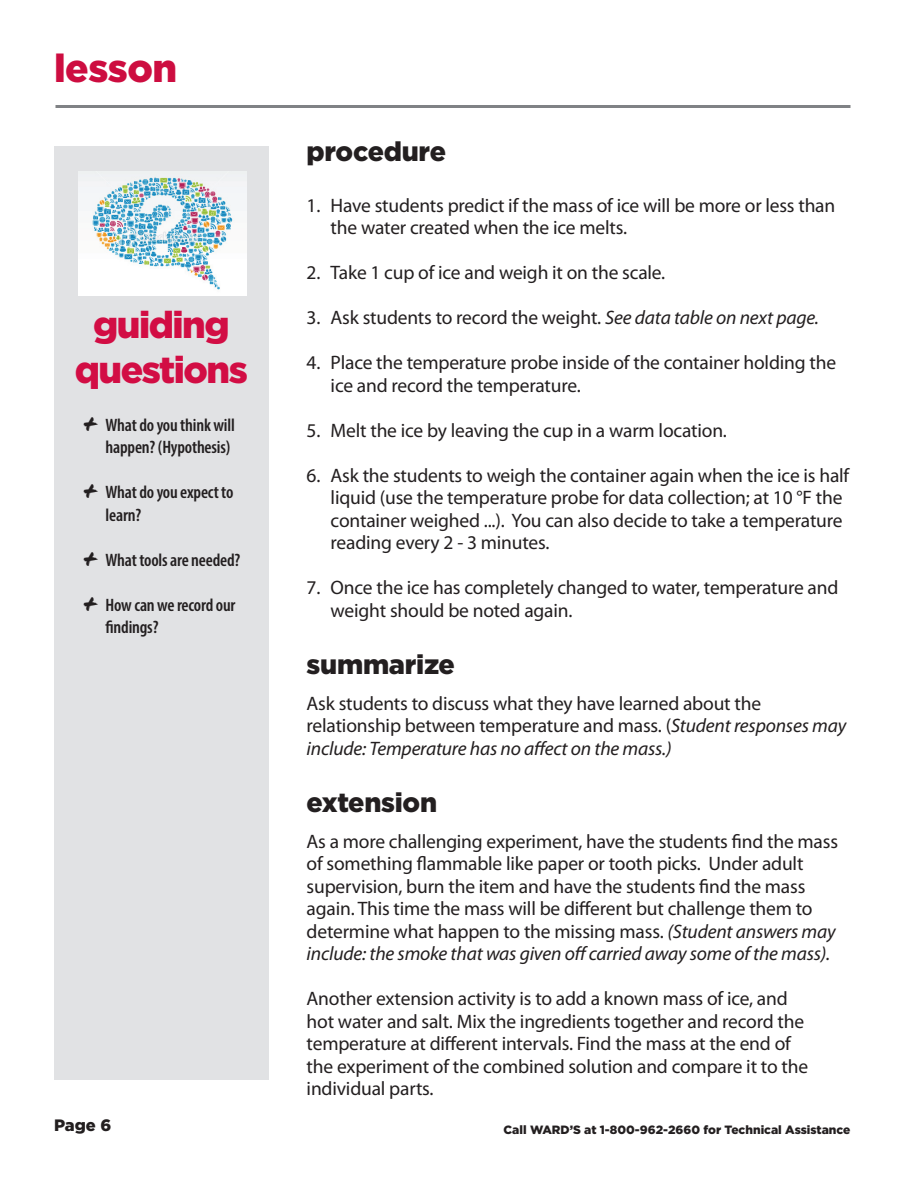
<style>
.page{position:relative;width:918px;height:1188px;background:#fff}
.page>*{position:absolute;margin:0;border:0;box-sizing:border-box;transform-origin:0 0}
.t1{font:900 39px "Gotham";letter-spacing:-.01em;color:#cd0d40}
.t2{font:900 37.35px/45px "Gotham";letter-spacing:-.04em;color:#d20d44;text-align:center}
.t3{font:900 27px "Gotham";letter-spacing:-.01em;color:#231f20}
.t4{font:19.5px/22.5px "Myriad Pro";letter-spacing:-.01em;color:#231f20}
.t5{font:600 condensed 18px/22.5px "Myriad Pro";letter-spacing:-.01em;color:#231f20}
.t6{font:900 16.5px "Gotham";color:#231f20}
.t7{font:900 12px "Gotham";color:#231f20}
.s1{font-family:"Flood Std";font-weight:400;font-stretch:normal;font-size:30px}
.s2{font-style:italic}
</style>
<div class="page">
<div style="left:54px;top:146px;width:214px;height:933px;background:#e1e2e4"></div>
<hr style="left:56px;top:105px;width:794px;height:3px;background:#808285">
<img style="left:78px;top:171px;width:169px;height:124px">
<h1 class="t1" style="left:54px;top:46px;width:125px">lesson</h1>
<h2 class="t2" style="left:75px;top:301px;width:175px">guiding questions</h2>
<p class="t5" style="left:82px;top:413px;width:155px;text-align:right"><span class="s1">+</span> What do you think will happen? (Hypothesis)</p>
<p class="t5" style="left:106px;top:481px;width:129px;text-indent:-24px"><span class="s1">+</span> What do you expect to learn?</p>
<p class="t5" style="left:82px;top:548px;width:160px"><span class="s1">+</span> What tools are needed?</p>
<p class="t5" style="left:106px;top:593px;width:131px;text-indent:-24px"><span class="s1">+</span> How can we record our findings?</p>
<h3 class="t3" style="left:307px;top:136px;width:141px">procedure</h3>
<p class="t4" style="left:331px;top:194px;width:506px;text-indent:-24px">1. Have students predict if the mass of ice will be more or less than the water created when the ice melts.</p>
<p class="t4" style="left:307px;top:261px;width:360px">2. Take 1 cup of ice and weigh it on the scale.</p>
<p class="t4" style="left:307px;top:306px;width:514px">3. Ask students to record the weight. <span class="s2">See data table on next page.</span></p>
<p class="t4" style="left:331px;top:351px;width:507px;text-indent:-24px">4. Place the temperature probe inside of the container holding the ice and record the temperature.</p>
<p class="t4" style="left:307px;top:419px;width:422px">5. Melt the ice by leaving the cup in a warm location.</p>
<p class="t4" style="left:331px;top:464px;width:520px;text-indent:-24px">6. Ask the students to weigh the container again when the ice is half liquid (use the temperature probe for data collection; at 10 °F the container weighed ...). You can also decide to take a temperature reading every 2 - 3 minutes.</p>
<p class="t4" style="left:331px;top:576px;width:509px;text-indent:-24px">7. Once the ice has completely changed to water, temperature and weight should be noted again.</p>
<h3 class="t3" style="left:307px;top:649px;width:150px">summarize</h3>
<p class="t4" style="left:307px;top:692px;width:541px">Ask students to discuss what they have learned about the relationship between temperature and mass. (<span class="s2">Student responses may include: Temperature has no affect on the mass.)</span></p>
<h3 class="t3" style="left:307px;top:787px;width:132px">extension</h3>
<p class="t4" style="left:307px;top:830px;width:533px">As a more challenging experiment, have the students find the mass of something flammable like paper or tooth picks. Under adult supervision, burn the item and have the students find the mass again. This time the mass will be different but challenge them to determine what happen to the missing mass. <span class="s2">(Student answers may include: the smoke that was given off carried away some of the mass).</span></p>
<p class="t4" style="left:307px;top:987px;width:503px">Another extension activity is to add a known mass of ice, and hot water and salt. Mix the ingredients together and record the temperature at different intervals. Find the mass at the end of the experiment of the combined solution and compare it to the individual parts.</p>
<p class="t6" style="left:54px;top:1116px;width:59px">Page 6</p>
<p class="t7" style="left:504px;top:1123px;width:348px">Call WARD’S at 1-800-962-2660 for Technical Assistance</p>
</div>
